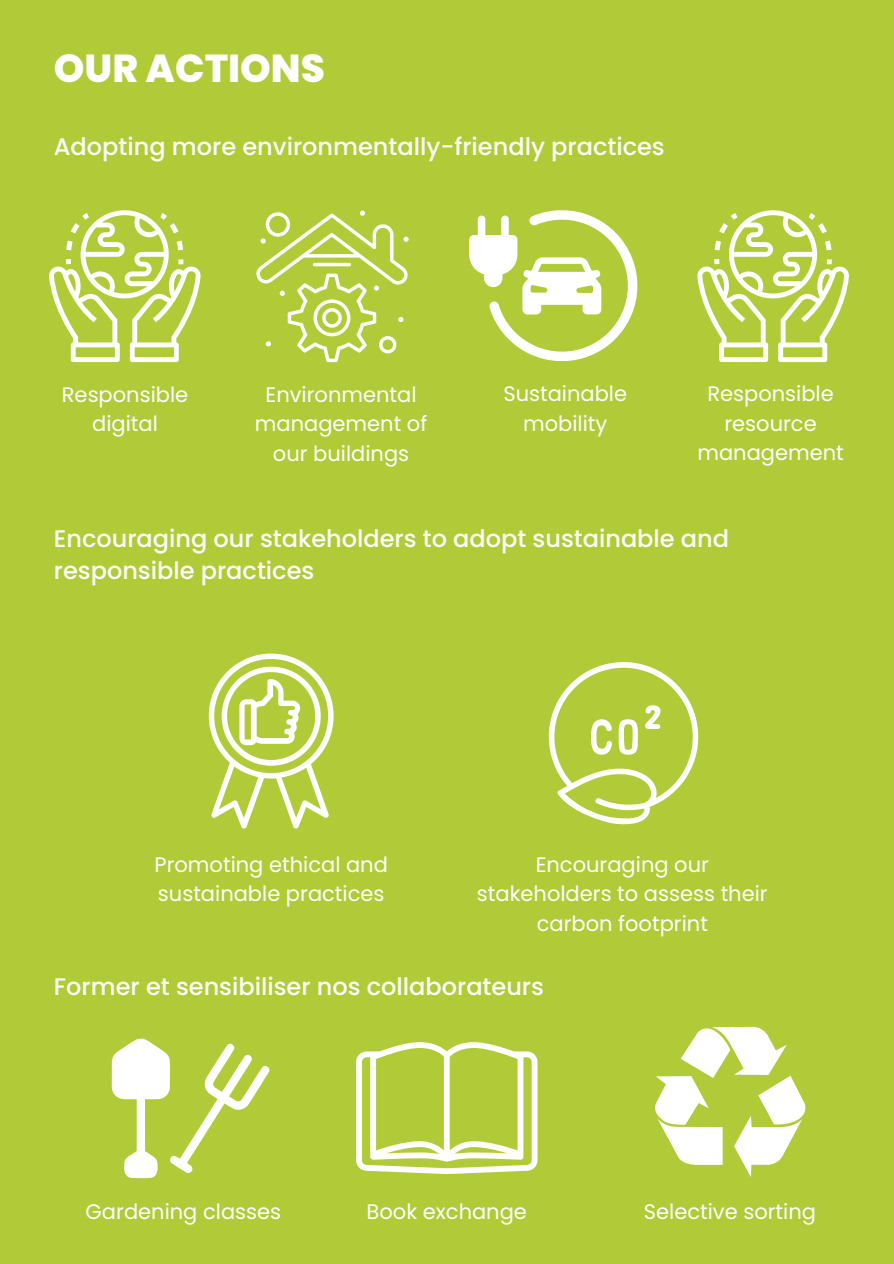
<style>
.page{position:relative;width:894px;height:1264px;background:#fff}
.page>*{position:absolute;margin:0;border:0;box-sizing:border-box;transform-origin:0 0}
.t1{font:800 39px "Poppins";color:#fff}
.t2{font:500 24px/32.7px "Poppins";color:#fff}
.t3{font:21px/29.2px "Poppins";color:#fff;text-align:center}
</style>
<div class="page">
<div style="left:0;top:0;width:893px;height:1263px;background:#b0cb37"></div>
<svg style="left:49px;top:210px;width:151px;height:152px"></svg>
<svg style="left:256px;top:210px;width:153px;height:152px"></svg>
<svg style="left:469px;top:210px;width:168px;height:151px"></svg>
<svg style="left:697px;top:210px;width:151px;height:152px"></svg>
<svg style="left:209px;top:653px;width:124px;height:175px"></svg>
<svg style="left:548px;top:662px;width:150px;height:162px"></svg>
<svg style="left:356px;top:1042px;width:181px;height:131px"></svg>
<svg style="left:655px;top:1026px;width:151px;height:150px"></svg>
<svg style="left:111px;top:1038px;width:159px;height:140px"></svg>
<h1 class="t1" style="left:54px;top:41px;width:272px">OUR ACTIONS</h1>
<p class="t2" style="left:54px;top:130px;width:612px">Adopting more environmentally-friendly practices</p>
<h2 class="t3" style="left:62px;top:380px;width:128px">Responsible digital</h2>
<p class="t3" style="left:255px;top:380px;width:174px">Environmental management of our buildings</p>
<p class="t3" style="left:503px;top:379px;width:125px">Sustainable mobility</p>
<p class="t3" style="left:697px;top:379px;width:148px">Responsible resource management</p>
<p class="t2" style="left:54px;top:522px;width:676px">Encouraging our stakeholders to adopt sustainable and responsible practices</p>
<p class="t3" style="left:154px;top:850px;width:235px;text-align:left">Promoting ethical and sustainable practices</p>
<p class="t3" style="left:477px;top:850px;width:292px">Encouraging our stakeholders to assess their carbon footprint</p>
<p class="t2" style="left:54px;top:969px;width:491px">Former et sensibiliser nos collaborateurs</p>
<h2 class="t3" style="left:86px;top:1196px;width:197px">Gardening classes</h2>
<p class="t3" style="left:366px;top:1196px;width:162px">Book exchange</p>
<p class="t3" style="left:643px;top:1196px;width:174px">Selective sorting</p>
</div>
